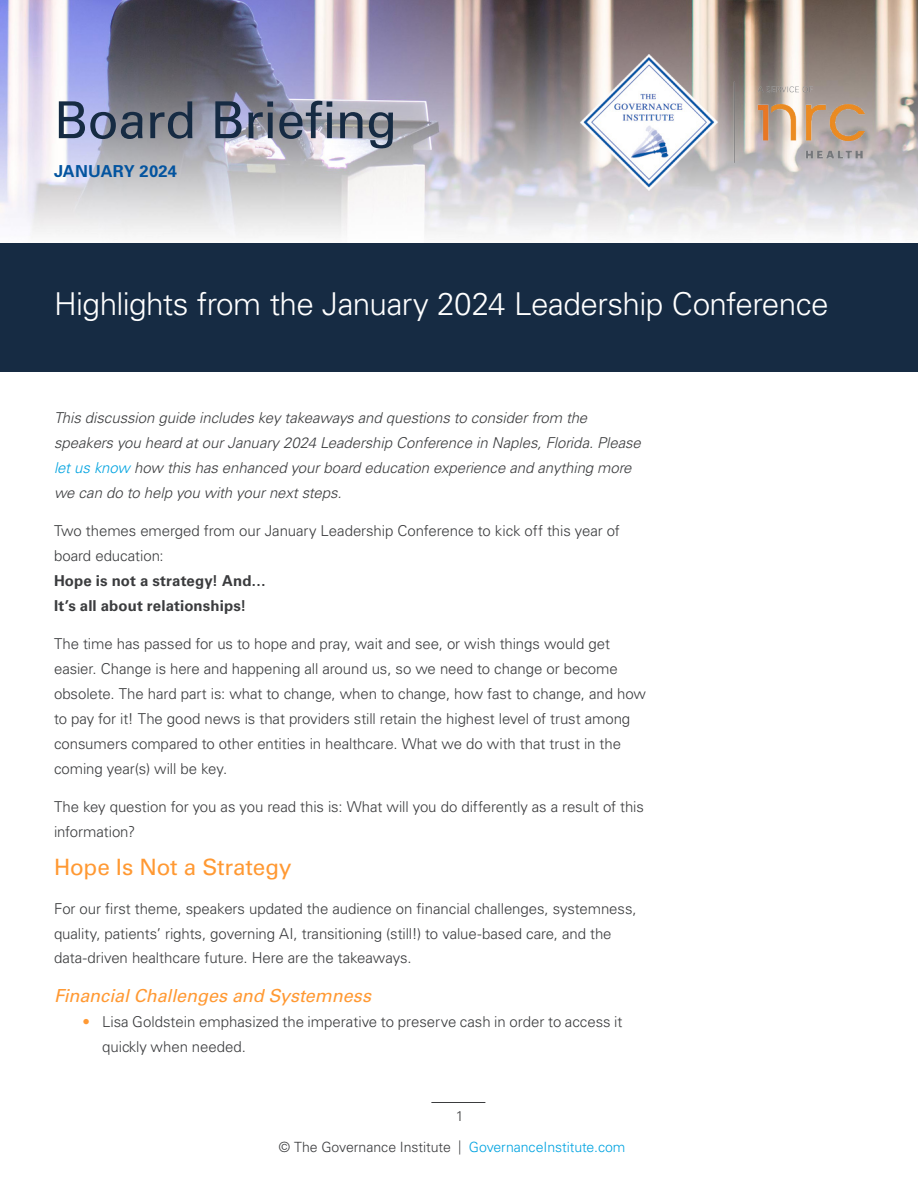
<style>
.page{position:relative;width:918px;height:1188px;background:#fff}
.page>*{position:absolute;margin:0;border:0;box-sizing:border-box;transform-origin:0 0}
.t1{font:51px "Univers LT Std";letter-spacing:-.01em;color:#162b43}
.t2{font:300 31.5px "Univers LT Std";letter-spacing:-.02em;color:#fff}
.t3{font:22.5px "Univers LT Std";letter-spacing:-.005em;color:#f93}
.t4{font:italic 18px "Univers LT Std";letter-spacing:-.005em;color:#f93}
.t5{font:700 16.5px "Univers LT Std";letter-spacing:.01em;color:#03549f}
.t6{font:300 15px/24.9px "Univers LT Std";letter-spacing:-.005em;color:#3b3c3e}
.t7{font:italic 300 15px/24.9px "Univers LT Std";letter-spacing:-.005em;color:#3b3c3e}
.t8{font:700 15px/24.9px "Univers LT Std";letter-spacing:.01em;color:#3b3c3e}
.t9{font:300 14.1px/31px "Univers LT Std";letter-spacing:-.005em;color:#3b3c3e}
.s1{color:#00a3e0}
.s2{color:#f93}
</style>
<div class="page">
<hr style="left:431px;top:1102px;width:54px;height:1px;background:#3b3c3e">
<img style="left:0;top:0;width:918px;height:235px">
<div style="left:0;top:243px;width:918px;height:129px;background:#162b43"></div>
<img style="left:581px;top:54px;width:283px;height:136px">
<h1 class="t1" style="left:54px;top:90px;width:345px">Board Briefing</h1>
<p class="t5" style="left:54px;top:161px;width:125px">JANUARY 2024</p>
<h2 class="t2" style="left:54px;top:285px;width:776px">Highlights from the January 2024 Leadership Conference</h2>
<p class="t7" style="left:54px;top:405px;width:588px">This discussion guide includes key takeaways and questions to consider from the speakers you heard at our January 2024 Leadership Conference in Naples, Florida. Please <span class="s1">let us know</span> how this has enhanced your board education experience and anything more we can do to help you with your next steps.</p>
<p class="t6" style="left:54px;top:518px;width:567px">Two themes emerged from our January Leadership Conference to kick off this year of board education:</p>
<p class="t8" style="left:54px;top:568px;width:214px">Hope is not a strategy! And…<br>It’s all about relationships!</p>
<p class="t6" style="left:54px;top:631px;width:594px">The time has passed for us to hope and pray, wait and see, or wish things would get easier. Change is here and happening all around us, so we need to change or become obsolete. The hard part is: what to change, when to change, how fast to change, and how to pay for it! The good news is that providers still retain the highest level of trust among consumers compared to other entities in healthcare. What we do with that trust in the coming year(s) will be key.</p>
<p class="t6" style="left:54px;top:794px;width:591px">The key question for you as you read this is: What will you do differently as a result of this information?</p>
<h3 class="t3" style="left:54px;top:854px;width:239px">Hope Is Not a Strategy</h3>
<p class="t6" style="left:54px;top:896px;width:584px">For our first theme, speakers updated the audience on financial challenges, systemness, quality, patients’ rights, governing AI, transitioning (still!) to value-based care, and the data-driven healthcare future. Here are the takeaways.</p>
<p class="t4" style="left:54px;top:985px;width:319px">Financial Challenges and Systemness</p>
<p class="t6" style="left:102px;top:1009px;width:522px;text-indent:-20px"><span class="s2">•</span> Lisa Goldstein emphasized the imperative to preserve cash in order to access it quickly when needed.</p>
<p class="t9" style="left:279px;top:1101px;width:348px;text-indent:177px">1<br>© The Governance Institute | <span class="s1">GovernanceInstitute.com</span></p>
</div>
